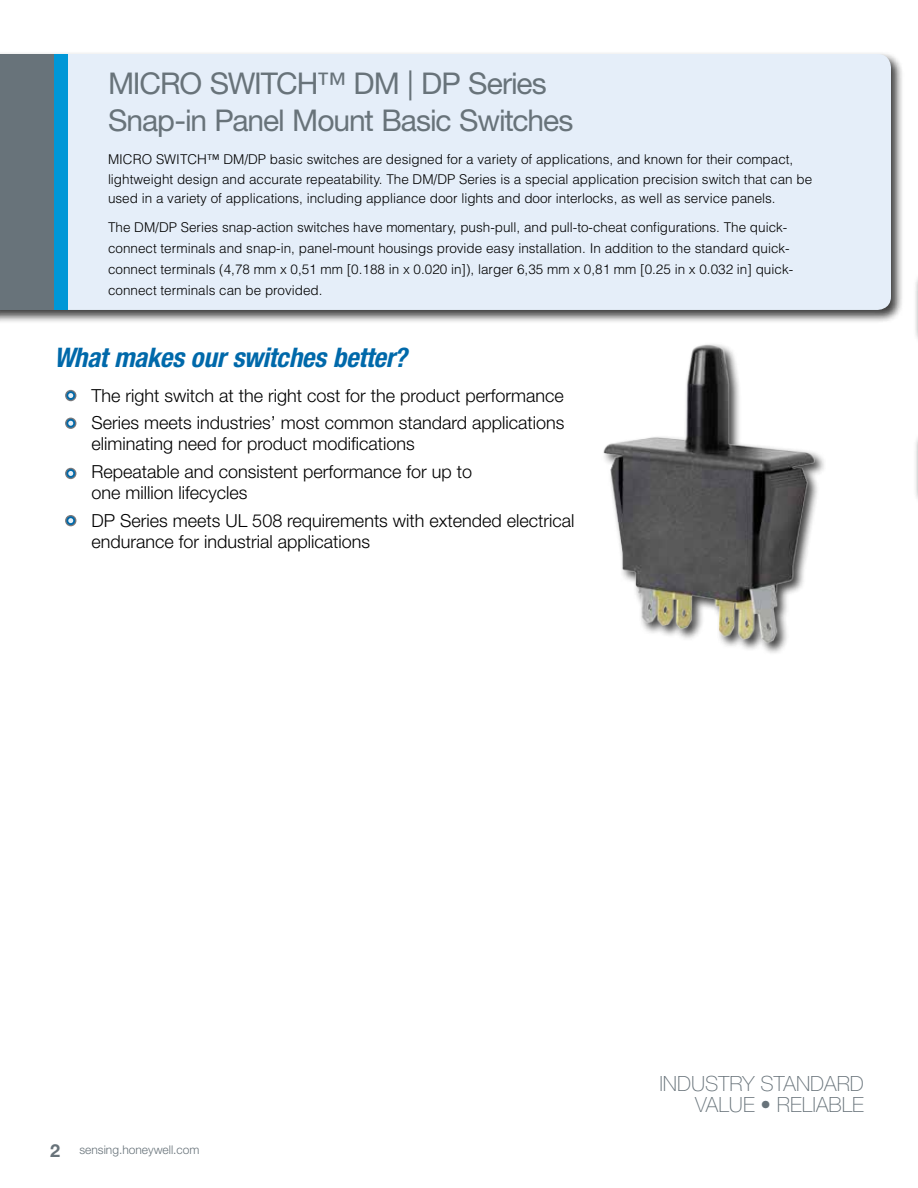
<style>
.page{position:relative;width:918px;height:1188px;background:#fff}
.page>*{position:absolute;margin:0;border:0;box-sizing:border-box;transform-origin:0 0}
.t1{font:30px/37.5px "Helvetica Neue LT Std";letter-spacing:-.035em;color:#68737a}
.t2{font:italic 700 condensed 27px "Helvetica Neue LT Std";letter-spacing:-.01em;color:#0069aa}
.t3{font:100 21px/21px "Helvetica Neue LT Std";color:#68737a;text-align:right}
.t4{font:300 18px/27.8px "Helvetica Neue LT Std";color:#000}
.t5{font:300 13.5px/21px "Helvetica LT Std";color:#000}
.t6{font:300 12px "Helvetica Neue LT Std";color:#68737a}
.s1{color:#0097d7}
.s2{font-weight:700;font-size:18px}
</style>
<div class="page">
<div style="left:913px;top:432px;width:5px;height:73px;background:#f5f5f5"></div>
<div style="left:913px;top:272px;width:5px;height:73px;background:#f4f4f4"></div>
<div style="left:0;top:51px;width:904px;height:272px;background:#000;opacity:.75"></div>
<div style="left:68px;top:54px;width:823px;height:256px;background:#e5eef9"></div>
<div style="left:8px;top:54px;width:60px;height:256px;background:#0097d7"></div>
<div style="left:0;top:54px;width:54px;height:256px;background:#68737a"></div>
<div style="left:65px;top:390px;width:11px;height:11px;background:#77787b;border-radius:50%"></div>
<svg style="left:66px;top:391px;width:9px;height:9px"></svg>
<svg style="left:68px;top:393px;width:5px;height:5px"></svg>
<svg style="left:65px;top:418px;width:11px;height:11px"></svg>
<svg style="left:66px;top:419px;width:9px;height:9px"></svg>
<svg style="left:68px;top:421px;width:5px;height:5px"></svg>
<div style="left:65px;top:468px;width:11px;height:11px;background:#77787b;border-radius:50%"></div>
<svg style="left:66px;top:469px;width:9px;height:9px"></svg>
<svg style="left:68px;top:471px;width:5px;height:5px"></svg>
<svg style="left:65px;top:515px;width:11px;height:11px"></svg>
<svg style="left:66px;top:516px;width:9px;height:9px"></svg>
<svg style="left:68px;top:518px;width:5px;height:5px"></svg>
<img style="left:603px;top:344px;width:221px;height:309px">
<h1 class="t1" style="left:108px;top:64px;width:467px">MICRO SWITCH™ DM | DP Series<br>Snap-in Panel Mount Basic Switches</h1>
<p class="t5" style="left:108px;top:149px;width:706px;line-height:19.5px">MICRO SWITCH™ DM/DP basic switches are designed for a variety of applications, and known for their compact, lightweight design and accurate repeatability. The DM/DP Series is a special application precision switch that can be used in a variety of applications, including appliance door lights and door interlocks, as well as service panels.</p>
<p class="t5" style="left:108px;top:216px;width:687px">The DM/DP Series snap-action switches have momentary, push-pull, and pull-to-cheat configurations. The quick&shy;connect terminals and snap-in, panel-mount housings provide easy installation. In addition to the standard quick&shy;connect terminals (4,78 mm x 0,51 mm [0.188 in x 0.020 in]), larger 6,35 mm x 0,81 mm [0.25 in x 0.032 in] quick&shy;connect terminals can be provided.</p>
<h2 class="t2" style="left:54px;top:341px;width:354px">What makes our switches better?</h2>
<h3 class="t4" style="left:66px;top:381px;width:500px;text-align:right"><span class="s1">•</span> The right switch at the right cost for the product performance<br>Series meets industries’ most common standard applications</h3>
<h3 class="t4" style="left:92px;top:430px;width:382px">eliminating need for product modifications<br>Repeatable and consistent performance for up to</h3>
<h3 class="t4" style="left:92px;top:478px;width:485px">one million lifecycles<br>DP Series meets UL 508 requirements with extended electrical</h3>
<h3 class="t4" style="left:92px;top:527px;width:280px">endurance for industrial applications</h3>
<p class="t6" style="left:50px;top:1143px;width:151px"><span class="s2">2</span> sensing.honeywell.com</p>
<h3 class="t3" style="left:659px;top:1073px;width:206px">INDUSTRY STANDARD<br>VALUE • RELIABLE</h3>
</div>
